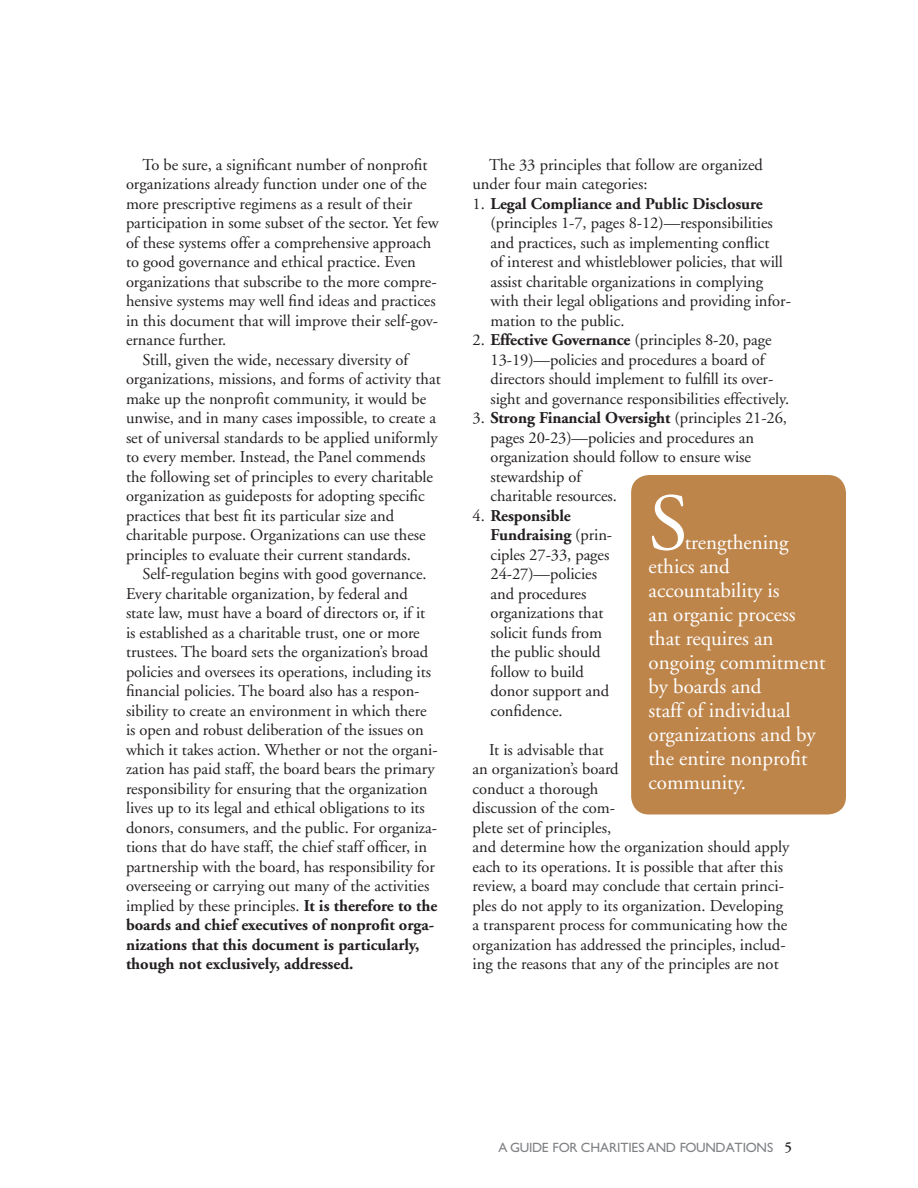
<style>
.page{position:relative;width:918px;height:1188px;background:#fff}
.page>*{position:absolute;margin:0;border:0;box-sizing:border-box;transform-origin:0 0}
.t1{font:81px "Adobe Garamond";color:#fff}
.t2{font:21px/24px "Adobe Garamond";color:#fff}
.t3{font:16.5px/19.5px "Adobe Garamond";color:#231f20}
.t4{font:700 16.5px "Adobe Garamond";color:#231f20}
.t5{font:13.5px "Gill Sans";letter-spacing:-.02em;color:#808285}
.s1{font-weight:700}
</style>
<div class="page">
<div style="left:631px;top:475px;width:215px;height:339px;background:#be854b;border-radius:18px"></div>
<p class="t3" style="left:142px;top:155px;width:287px">To be sure, a significant number of nonprofit</p>
<p class="t3" style="left:126px;top:175px;width:302px">organizations already function under one of the</p>
<p class="t3" style="left:126px;top:194px;width:288px">more prescriptive regimens as a result of their</p>
<p class="t3" style="left:126px;top:214px;width:314px">participation in some subset of the sector. Yet few</p>
<p class="t3" style="left:126px;top:233px;width:307px">of these systems offer a comprehensive approach</p>
<p class="t3" style="left:126px;top:253px;width:291px">to good governance and ethical practice. Even</p>
<p class="t3" style="left:126px;top:272px;width:312px">organizations that subscribe to the more compre-</p>
<p class="t3" style="left:126px;top:292px;width:311px">hensive systems may well find ideas and practices</p>
<p class="t3" style="left:126px;top:311px;width:314px">in this document that will improve their self-gov-</p>
<p class="t3" style="left:126px;top:331px;width:102px">ernance further.</p>
<p class="t3" style="left:142px;top:350px;width:267px">Still, given the wide, necessary diversity of</p>
<p class="t3" style="left:126px;top:370px;width:316px">organizations, missions, and forms of activity that</p>
<p class="t3" style="left:126px;top:389px;width:302px">make up the nonprofit community, it would be</p>
<p class="t3" style="left:126px;top:409px;width:312px">unwise, and in many cases impossible, to create a</p>
<p class="t3" style="left:126px;top:428px;width:313px">set of universal standards to be applied uniformly</p>
<p class="t3" style="left:126px;top:448px;width:301px">to every member. Instead, the Panel commends</p>
<p class="t3" style="left:126px;top:467px;width:309px">the following set of principles to every charitable</p>
<p class="t3" style="left:126px;top:487px;width:300px">organization as guideposts for adopting specific</p>
<p class="t3" style="left:126px;top:506px;width:270px">practices that best fit its particular size and</p>
<p class="t3" style="left:126px;top:526px;width:301px">charitable purpose. Organizations can use these</p>
<p class="t3" style="left:126px;top:545px;width:286px">principles to evaluate their current standards.</p>
<p class="t3" style="left:142px;top:565px;width:286px">Self-regulation begins with good governance.</p>
<p class="t3" style="left:126px;top:584px;width:283px">Every charitable organization, by federal and</p>
<p class="t3" style="left:126px;top:604px;width:301px">state law, must have a board of directors or, if it</p>
<p class="t3" style="left:126px;top:623px;width:295px">is established as a charitable trust, one or more</p>
<p class="t3" style="left:126px;top:643px;width:304px">trustees. The board sets the organization’s broad</p>
<p class="t3" style="left:126px;top:662px;width:307px">policies and oversees its operations, including its</p>
<p class="t3" style="left:126px;top:682px;width:295px">financial policies. The board also has a respon-</p>
<p class="t3" style="left:126px;top:701px;width:302px">sibility to create an environment in which there</p>
<p class="t3" style="left:126px;top:721px;width:299px">is open and robust deliberation of the issues on</p>
<p class="t3" style="left:126px;top:740px;width:313px">which it takes action. Whether or not the organi-</p>
<p class="t3" style="left:126px;top:760px;width:310px">zation has paid staff, the board bears the primary</p>
<p class="t3" style="left:126px;top:779px;width:303px">responsibility for ensuring that the organization</p>
<p class="t3" style="left:126px;top:799px;width:300px">lives up to its legal and ethical obligations to its</p>
<p class="t3" style="left:126px;top:818px;width:313px">donors, consumers, and the public. For organiza-</p>
<p class="t3" style="left:126px;top:838px;width:303px">tions that do have staff, the chief staff officer, in</p>
<p class="t3" style="left:126px;top:857px;width:311px">partnership with the board, has responsibility for</p>
<p class="t3" style="left:126px;top:877px;width:305px">overseeing or carrying out many of the activities</p>
<p class="t3" style="left:126px;top:896px;width:313px">implied by these principles. <span class="s1">It is therefore to the</span></p>
<p class="t4" style="left:126px;top:916px;width:310px">boards and chief executives of nonprofit orga-</p>
<p class="t4" style="left:126px;top:935px;width:295px">nizations that this document is particularly,</p>
<p class="t4" style="left:126px;top:955px;width:229px">though not exclusively, addressed.</p>
<p class="t3" style="left:472px;top:155px;width:292px;text-indent:16px">The 33 principles that follow are organized under four main categories:</p>
<p class="t3" style="left:490px;top:194px;width:302px;text-indent:-18px">1. <span class="s1">Legal Compliance and Public Disclosure </span>(principles 1-7, pages 8-12)—responsibilities and practices, such as implementing conflict<br>of interest and whistleblower policies, that will assist charitable organizations in complying with their legal obligations and providing infor&shy;mation to the public.</p>
<p class="t3" style="left:490px;top:331px;width:300px;text-indent:-18px">2. <span class="s1">Effective Governance</span> (principles 8-20, page 13-19)—policies and procedures a board of directors should implement to fulfill its over&shy;sight and governance responsibilities effectively.</p>
<p class="t3" style="left:490px;top:409px;width:298px;text-indent:-18px">3. <span class="s1">Strong Financial Oversight</span> (principles 21-26, pages 20-23)—policies and procedures an organization should follow to ensure wise stewardship of<br>charitable resources.</p>
<p class="t3" style="left:490px;top:506px;width:123px;text-indent:-18px">4. <span class="s1">Responsible<br>Fundraising</span> (prin&shy;ciples 27-33, pages<br>24-27)—policies and procedures organizations that solicit funds from the public should follow to build donor support and confidence.</p>
<p class="t3" style="left:472px;top:740px;width:318px;text-indent:16px">It is advisable that<br>an organization’s board<br>conduct a thorough<br>discussion of the com-<br>plete set of principles,<br>and determine how the organization should apply each to its operations. It is possible that after this review, a board may conclude that certain princi&shy;ples do not apply to its organization. Developing a transparent process for communicating how the organization has addressed the principles, includ&shy;ing the reasons that any of the principles are not</p>
<h1 class="t1" style="left:649px;top:480px;width:41px">S</h1>
<p class="t2" style="left:649px;top:531px;width:178px;text-indent:36px">trengthening ethics and accountability is<br>an organic process that requires an ongoing commitment by boards and<br>staff of individual organizations and by the entire nonprofit community.</p>
<p class="t5" style="left:498px;top:1140px;width:276px">A GUIDE FOR CHARITIES AND FOUNDATIONS</p>
</div>
